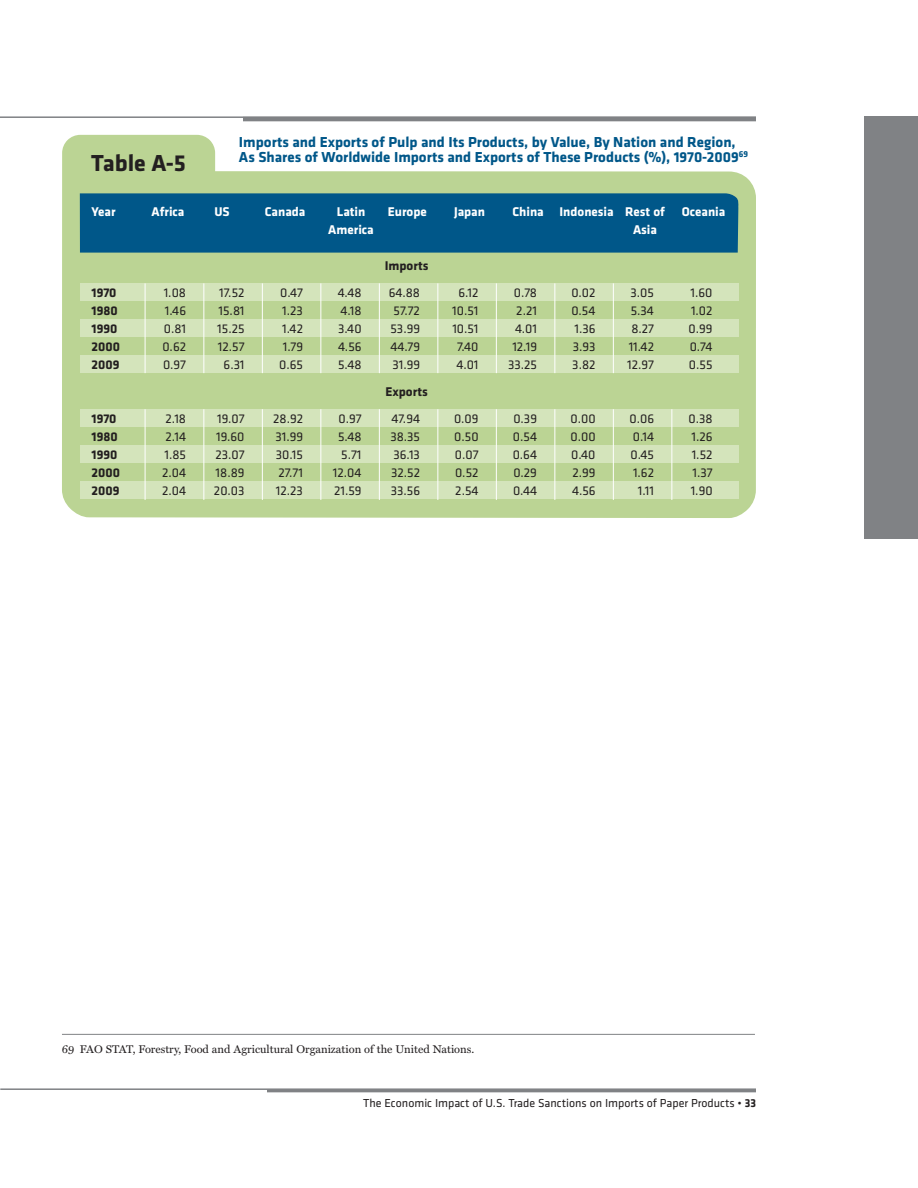
<style>
.page{position:relative;width:918px;height:1188px;background:#fff}
.page>*{position:absolute;margin:0;border:0;box-sizing:border-box;transform-origin:0 0}
.t1{font:700 24px "Klavika";color:#231f20}
.t2{font:700 15px/15px "Klavika";color:#005789}
.t3{font:13.2px "Klavika";color:#231f20}
.t4{font:700 13.2px "Klavika";color:#fff}
.t5{font:700 13.2px "Klavika";color:#231f20}
.t6{font:12px "Klavika";color:#231f20}
.t7{font:11.25px "Miller Text";color:#231f20}
.s1{font-weight:300}
.s2{font-weight:700}
</style>
<div class="page">
<div style="left:864px;top:116px;width:54px;height:423px;background:#808285"></div>
<hr style="left:0;top:116px;width:756px;height:2px;background:#808285">
<hr style="left:243px;top:117px;width:513px;height:4px;background:#808285">
<hr style="left:0;top:1088px;width:756px;height:2px;background:#808285">
<hr style="left:267px;top:1089px;width:489px;height:3px;background:#808285">
<svg style="left:62px;top:135px;width:694px;height:383px;background:#c4d9a2"></svg>
<div style="left:80px;top:193px;width:659px;height:60px;background:#005789"></div>
<div style="left:80px;top:283px;width:658px;height:18px;background:#d4e4bb"></div>
<div style="left:80px;top:319px;width:658px;height:18px;background:#d4e4bb"></div>
<div style="left:80px;top:355px;width:658px;height:18px;background:#d4e4bb"></div>
<div style="left:80px;top:409px;width:658px;height:18px;background:#d4e4bb"></div>
<div style="left:80px;top:445px;width:658px;height:18px;background:#d4e4bb"></div>
<div style="left:80px;top:481px;width:658px;height:18px;background:#d4e4bb"></div>
<hr style="left:203px;top:283px;width:1px;height:90px;background:#fff">
<hr style="left:262px;top:283px;width:1px;height:90px;background:#fff">
<hr style="left:320px;top:283px;width:1px;height:90px;background:#fff">
<hr style="left:379px;top:283px;width:1px;height:90px;background:#fff">
<hr style="left:437px;top:283px;width:1px;height:90px;background:#fff">
<hr style="left:496px;top:283px;width:1px;height:90px;background:#fff">
<hr style="left:554px;top:283px;width:1px;height:90px;background:#fff">
<hr style="left:613px;top:283px;width:1px;height:90px;background:#fff">
<hr style="left:145px;top:283px;width:1px;height:90px;background:#fff">
<hr style="left:203px;top:409px;width:1px;height:91px;background:#fff">
<hr style="left:262px;top:409px;width:1px;height:91px;background:#fff">
<hr style="left:320px;top:409px;width:1px;height:91px;background:#fff">
<hr style="left:379px;top:409px;width:1px;height:91px;background:#fff">
<hr style="left:437px;top:409px;width:1px;height:91px;background:#fff">
<hr style="left:496px;top:409px;width:1px;height:91px;background:#fff">
<hr style="left:554px;top:409px;width:1px;height:91px;background:#fff">
<hr style="left:613px;top:409px;width:1px;height:91px;background:#fff">
<hr style="left:671px;top:409px;width:1px;height:91px;background:#fff">
<hr style="left:145px;top:409px;width:1px;height:91px;background:#fff">
<hr style="left:62px;top:1034px;width:693px;height:1px;background:#808285">
<h1 class="t1" style="left:91px;top:154px;width:96px">Table A-5</h1>
<p class="t2" style="left:239px;top:135px;width:511px">Imports and Exports of Pulp and Its Products, by Value, By Nation and Region,<br>As Shares of Worldwide Imports and Exports of These Products (%), 1970-2009<sup>69</sup></p>
<p class="t4" style="left:92px;top:207px;width:26px">Year</p>
<p class="t4" style="left:152px;top:207px;width:34px">Africa</p>
<p class="t4" style="left:214px;top:207px;width:17px">US</p>
<p class="t4" style="left:265px;top:207px;width:42px">Canada</p>
<p class="t4" style="left:337px;top:207px;width:30px">Latin</p>
<p class="t4" style="left:388px;top:207px;width:41px">Europe</p>
<p class="t4" style="left:454px;top:207px;width:33px">Japan</p>
<p class="t4" style="left:512px;top:207px;width:154px">China Indonesia Rest of</p>
<p class="t4" style="left:682px;top:207px;width:45px">Oceania</p>
<p class="t4" style="left:328px;top:225px;width:47px">America</p>
<p class="t4" style="left:633px;top:225px;width:26px">Asia</p>
<p class="t5" style="left:385px;top:261px;width:45px">Imports</p>
<p class="t5" style="left:92px;top:288px;width:26px">1970</p>
<p class="t3" style="left:164px;top:288px;width:24px">1.08</p>
<p class="t3" style="left:219px;top:288px;width:27px">17.52</p>
<p class="t3" style="left:280px;top:288px;width:24px">0.47</p>
<p class="t3" style="left:338px;top:288px;width:25px">4.48</p>
<p class="t3" style="left:389px;top:288px;width:33px">64.88</p>
<p class="t3" style="left:458px;top:288px;width:22px">6.12</p>
<p class="t3" style="left:514px;top:288px;width:25px">0.78</p>
<p class="t3" style="left:571px;top:288px;width:26px">0.02</p>
<p class="t3" style="left:631px;top:288px;width:25px">3.05</p>
<p class="t3" style="left:691px;top:288px;width:23px">1.60</p>
<p class="t5" style="left:92px;top:306px;width:28px">1980</p>
<p class="t3" style="left:165px;top:306px;width:23px">1.46</p>
<p class="t3" style="left:219px;top:306px;width:28px">15.81</p>
<p class="t3" style="left:282px;top:306px;width:22px">1.23</p>
<p class="t3" style="left:341px;top:306px;width:23px">4.18</p>
<p class="t3" style="left:394px;top:306px;width:28px">57.72</p>
<p class="t3" style="left:452px;top:306px;width:28px">10.51</p>
<p class="t3" style="left:516px;top:306px;width:22px">2.21</p>
<p class="t3" style="left:571px;top:306px;width:26px">0.54</p>
<p class="t3" style="left:631px;top:306px;width:25px">5.34</p>
<p class="t3" style="left:691px;top:306px;width:23px">1.02</p>
<p class="t5" style="left:92px;top:324px;width:27px">1990</p>
<p class="t3" style="left:164px;top:324px;width:24px">0.81</p>
<p class="t3" style="left:217px;top:324px;width:29px">15.25</p>
<p class="t3" style="left:282px;top:324px;width:22px">1.42</p>
<p class="t3" style="left:338px;top:324px;width:25px">3.40</p>
<p class="t3" style="left:390px;top:324px;width:31px">53.99</p>
<p class="t3" style="left:452px;top:324px;width:28px">10.51</p>
<p class="t3" style="left:515px;top:324px;width:24px">4.01</p>
<p class="t3" style="left:575px;top:324px;width:23px">1.36</p>
<p class="t3" style="left:631px;top:324px;width:24px">8.27</p>
<p class="t3" style="left:689px;top:324px;width:25px">0.99</p>
<p class="t5" style="left:92px;top:342px;width:30px">2000</p>
<p class="t3" style="left:162px;top:342px;width:25px">0.62</p>
<p class="t3" style="left:218px;top:342px;width:28px">12.57</p>
<p class="t3" style="left:283px;top:342px;width:22px">1.79</p>
<p class="t3" style="left:338px;top:342px;width:25px">4.56</p>
<p class="t3" style="left:390px;top:342px;width:31px">44.79</p>
<p class="t3" style="left:457px;top:342px;width:23px">7.40</p>
<p class="t3" style="left:512px;top:342px;width:26px">12.19</p>
<p class="t3" style="left:573px;top:342px;width:24px">3.93</p>
<p class="t3" style="left:629px;top:342px;width:27px">11.42</p>
<p class="t3" style="left:690px;top:342px;width:24px">0.74</p>
<p class="t5" style="left:92px;top:360px;width:29px">2009</p>
<p class="t3" style="left:163px;top:360px;width:25px">0.97</p>
<p class="t3" style="left:224px;top:360px;width:22px">6.31</p>
<p class="t3" style="left:279px;top:360px;width:25px">0.65</p>
<p class="t3" style="left:338px;top:360px;width:25px">5.48</p>
<p class="t3" style="left:392px;top:360px;width:29px">31.99</p>
<p class="t3" style="left:457px;top:360px;width:24px">4.01</p>
<p class="t3" style="left:508px;top:360px;width:31px">33.25</p>
<p class="t3" style="left:572px;top:360px;width:25px">3.82</p>
<p class="t3" style="left:627px;top:360px;width:28px">12.97</p>
<p class="t3" style="left:689px;top:360px;width:25px">0.55</p>
<p class="t5" style="left:385px;top:387px;width:44px">Exports</p>
<p class="t5" style="left:92px;top:414px;width:26px">1970</p>
<p class="t3" style="left:166px;top:414px;width:22px">2.18</p>
<p class="t3" style="left:217px;top:414px;width:29px">19.07</p>
<p class="t3" style="left:273px;top:414px;width:31px">28.92</p>
<p class="t3" style="left:339px;top:414px;width:25px">0.97</p>
<p class="t3" style="left:392px;top:414px;width:30px">47.94</p>
<p class="t3" style="left:454px;top:414px;width:26px">0.09</p>
<p class="t3" style="left:513px;top:414px;width:25px">0.39</p>
<p class="t3" style="left:571px;top:414px;width:27px">0.00</p>
<p class="t3" style="left:630px;top:414px;width:26px">0.06</p>
<p class="t3" style="left:688px;top:414px;width:26px">0.38</p>
<p class="t5" style="left:92px;top:432px;width:28px">1980</p>
<p class="t3" style="left:166px;top:432px;width:22px">2.14</p>
<p class="t3" style="left:216px;top:432px;width:30px">19.60</p>
<p class="t3" style="left:275px;top:432px;width:29px">31.99</p>
<p class="t3" style="left:338px;top:432px;width:25px">5.48</p>
<p class="t3" style="left:390px;top:432px;width:31px">38.35</p>
<p class="t3" style="left:454px;top:432px;width:26px">0.50</p>
<p class="t3" style="left:513px;top:432px;width:26px">0.54</p>
<p class="t3" style="left:570px;top:432px;width:27px">0.00</p>
<p class="t3" style="left:633px;top:432px;width:23px">0.14</p>
<p class="t3" style="left:692px;top:432px;width:23px">1.26</p>
<p class="t5" style="left:92px;top:450px;width:27px">1990</p>
<p class="t3" style="left:164px;top:450px;width:23px">1.85</p>
<p class="t3" style="left:215px;top:450px;width:31px">23.07</p>
<p class="t3" style="left:276px;top:450px;width:29px">30.15</p>
<p class="t3" style="left:341px;top:450px;width:22px">5.71</p>
<p class="t3" style="left:394px;top:450px;width:28px">36.13</p>
<p class="t3" style="left:455px;top:450px;width:25px">0.07</p>
<p class="t3" style="left:513px;top:450px;width:26px">0.64</p>
<p class="t3" style="left:571px;top:450px;width:26px">0.40</p>
<p class="t3" style="left:631px;top:450px;width:25px">0.45</p>
<p class="t3" style="left:692px;top:450px;width:22px">1.52</p>
<p class="t5" style="left:92px;top:468px;width:30px">2000</p>
<p class="t3" style="left:162px;top:468px;width:26px">2.04</p>
<p class="t3" style="left:216px;top:468px;width:30px">18.89</p>
<p class="t3" style="left:278px;top:468px;width:26px">27.71</p>
<p class="t3" style="left:333px;top:468px;width:30px">12.04</p>
<p class="t3" style="left:391px;top:468px;width:30px">32.52</p>
<p class="t3" style="left:455px;top:468px;width:25px">0.52</p>
<p class="t3" style="left:513px;top:468px;width:25px">0.29</p>
<p class="t3" style="left:572px;top:468px;width:25px">2.99</p>
<p class="t3" style="left:633px;top:468px;width:23px">1.62</p>
<p class="t3" style="left:692px;top:468px;width:22px">1.37</p>
<p class="t5" style="left:92px;top:486px;width:29px">2009</p>
<p class="t3" style="left:162px;top:486px;width:26px">2.04</p>
<p class="t3" style="left:214px;top:486px;width:32px">20.03</p>
<p class="t3" style="left:276px;top:486px;width:29px">12.23</p>
<p class="t3" style="left:334px;top:486px;width:29px">21.59</p>
<p class="t3" style="left:391px;top:486px;width:31px">33.56</p>
<p class="t3" style="left:455px;top:486px;width:25px">2.54</p>
<p class="t3" style="left:513px;top:486px;width:26px">0.44</p>
<p class="t3" style="left:572px;top:486px;width:25px">4.56</p>
<p class="t3" style="left:638px;top:486px;width:18px">1.11</p>
<p class="t3" style="left:691px;top:486px;width:23px">1.90</p>
<p class="t7" style="left:62px;top:1044px;width:414px">69 FAO STAT, Forestry, Food and Agricultural Organization of the United Nations.</p>
<p class="t6" style="left:363px;top:1099px;width:394px">The Economic Impact of U.S. Trade Sanctions on Imports of Paper Products <span class="s1">•</span> <span class="s2">33</span></p>
</div>
